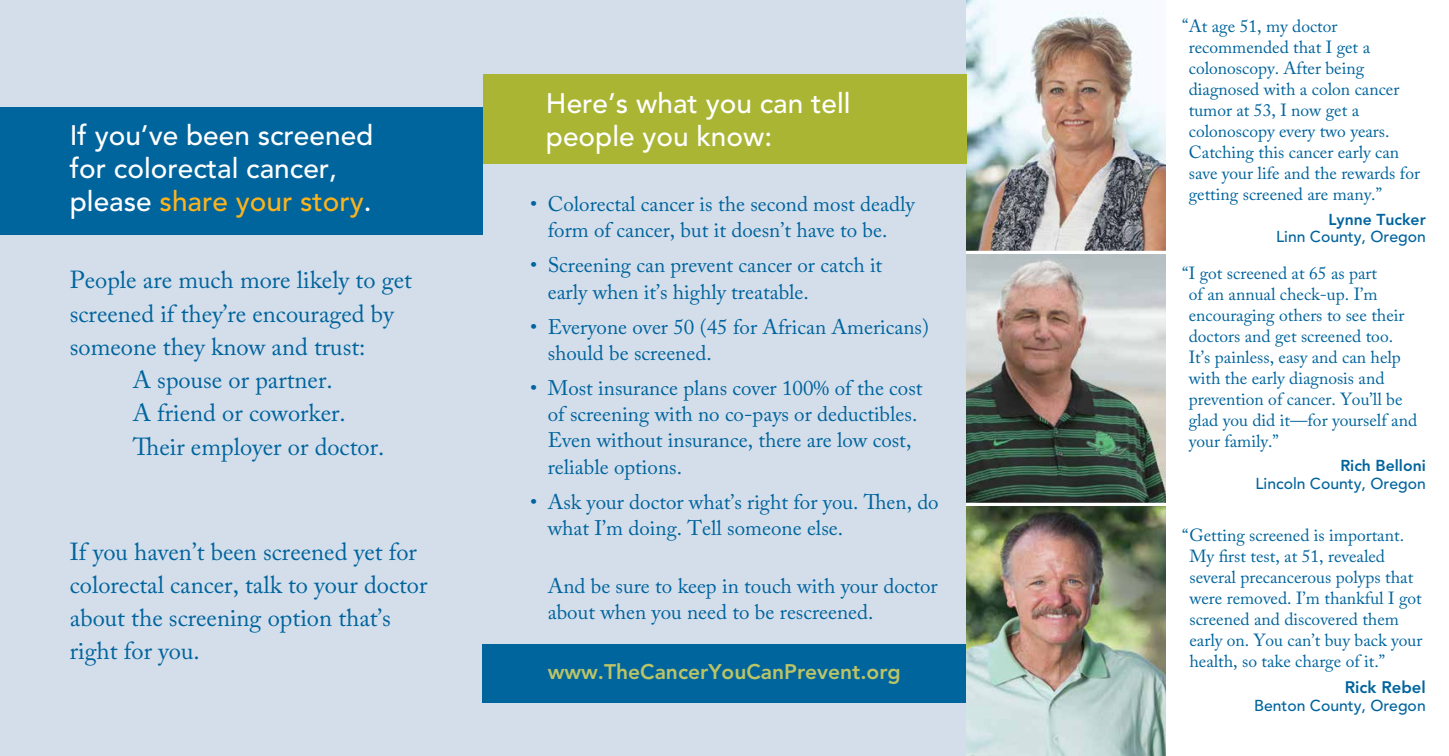
<style>
.page{position:relative;width:1449px;height:756px;background:#fff}
.page>*{position:absolute;margin:0;border:0;box-sizing:border-box;transform-origin:0 0}
.t1{font:500 28px/33.2px "Avenir LT Std";color:#fff}
.t2{font:24.5px/33.2px "Adobe Caslon Pro";color:#00649d}
.t3{font:21px/26.2px "Adobe Caslon Pro";color:#00649d}
.t4{font:800 21px "Avenir LT Std";color:#bbc466}
.t5{font:17.5px/21px "Adobe Caslon Pro";color:#00649d}
.t6{font:800 16.62px "Avenir LT Std";color:#00649d}
.t7{font:500 15.75px "Avenir LT Std";color:#00649d}
.t8{font:800 15.75px "Avenir LT Std";color:#00649d}
.s1{color:#fcb31c}
</style>
<div class="page">
<img style="left:966px;top:0;width:200px;height:251px">
<img style="left:966px;top:254px;width:200px;height:253px">
<hr style="left:936px;top:503px;width:288px;height:3px;background:#fff">
<div style="left:0;top:0;width:966px;height:756px;background:#d4deeb"></div>
<div style="left:483px;top:74px;width:483px;height:90px;background:#a9b533"></div>
<div style="left:483px;top:645px;width:483px;height:58px;background:#00649d"></div>
<img style="left:966px;top:507px;width:200px;height:249px">
<div style="left:0;top:107px;width:483px;height:128px;background:#00649d"></div>
<h1 class="t1" style="left:70px;top:119px;width:305px">If you’ve been screened for colorectal cancer, please <span class="s1">share your story</span>.</h1>
<h2 class="t2" style="left:70px;top:263px;width:344px">People are much more likely to get</h2>
<h2 class="t2" style="left:70px;top:297px;width:325px">screened if they’re encouraged by</h2>
<h2 class="t2" style="left:70px;top:330px;width:297px">someone they know and trust:</h2>
<h2 class="t2" style="left:133px;top:363px;width:201px">A spouse or partner.</h2>
<h2 class="t2" style="left:133px;top:396px;width:214px">A friend or coworker.</h2>
<h2 class="t2" style="left:133px;top:430px;width:253px">Their employer or doctor.</h2>
<h2 class="t2" style="left:70px;top:535px;width:359px">If you haven’t been screened yet for colorectal cancer, talk to your doctor about the screening option that’s right for you.</h2>
<h1 class="t1" style="left:546px;top:88px;width:306px">Here’s what you can tell people you know:</h1>
<p class="t3" style="left:530px;top:191px;width:386px;text-align:center">• Colorectal cancer is the second most deadly form of cancer, but it doesn’t have to be.</p>
<p class="t3" style="left:548px;top:252px;width:336px;text-indent:-17px">• Screening can prevent cancer or catch it early when it’s highly treatable.</p>
<p class="t3" style="left:548px;top:313px;width:383px;text-indent:-17px">• Everyone over 50 (45 for African Americans) should be screened.</p>
<p class="t3" style="left:548px;top:375px;width:376px;text-indent:-17px">• Most insurance plans cover 100% of the cost of screening with no co-pays or deductibles.<br>Even without insurance, there are low cost, reliable options.</p>
<p class="t3" style="left:548px;top:488px;width:393px;text-indent:-17px">• Ask your doctor what’s right for you. Then, do what I’m doing. Tell someone else.</p>
<p class="t3" style="left:548px;top:572px;width:392px">And be sure to keep in touch with your doctor about when you need to be rescreened.</p>
<p class="t4" style="left:548px;top:659px;width:355px">www.TheCancerYouCanPrevent.org</p>
<p class="t5" style="left:1189px;top:16px;width:233px;text-indent:-7px">“At age 51, my doctor recommended that I get a colonoscopy. After being diagnosed with a colon cancer tumor at 53, I now get a colonoscopy every two years.<br>Catching this cancer early can save your life and the rewards for getting screened are many.”</p>
<p class="t8" style="left:1328px;top:210px;width:99px">Lynne Tucker</p>
<p class="t7" style="left:1276px;top:228px;width:151px">Linn County, Oregon</p>
<p class="t5" style="left:1189px;top:262px;width:230px;text-indent:-7px">“I got screened at 65 as part<br>of an annual check-up. I’m encouraging others to see their doctors and get screened too.<br>It’s painless, easy and can help with the early diagnosis and prevention of cancer. You’ll be glad you did it—for yourself and your family.”</p>
<p class="t8" style="left:1340px;top:457px;width:87px">Rich Belloni</p>
<p class="t7" style="left:1255px;top:474px;width:172px">Lincoln County, Oregon</p>
<p class="t5" style="left:1189px;top:525px;width:234px;text-indent:-7px">“Getting screened is important.<br>My first test, at 51, revealed several precancerous polyps that were removed. I’m thankful I got screened and discovered them early on. You can’t buy back your health, so take charge of it.”</p>
<p class="t6" style="left:1345px;top:678px;width:83px">Rick Rebel</p>
<p class="t7" style="left:1254px;top:696px;width:173px">Benton County, Oregon</p>
</div>
